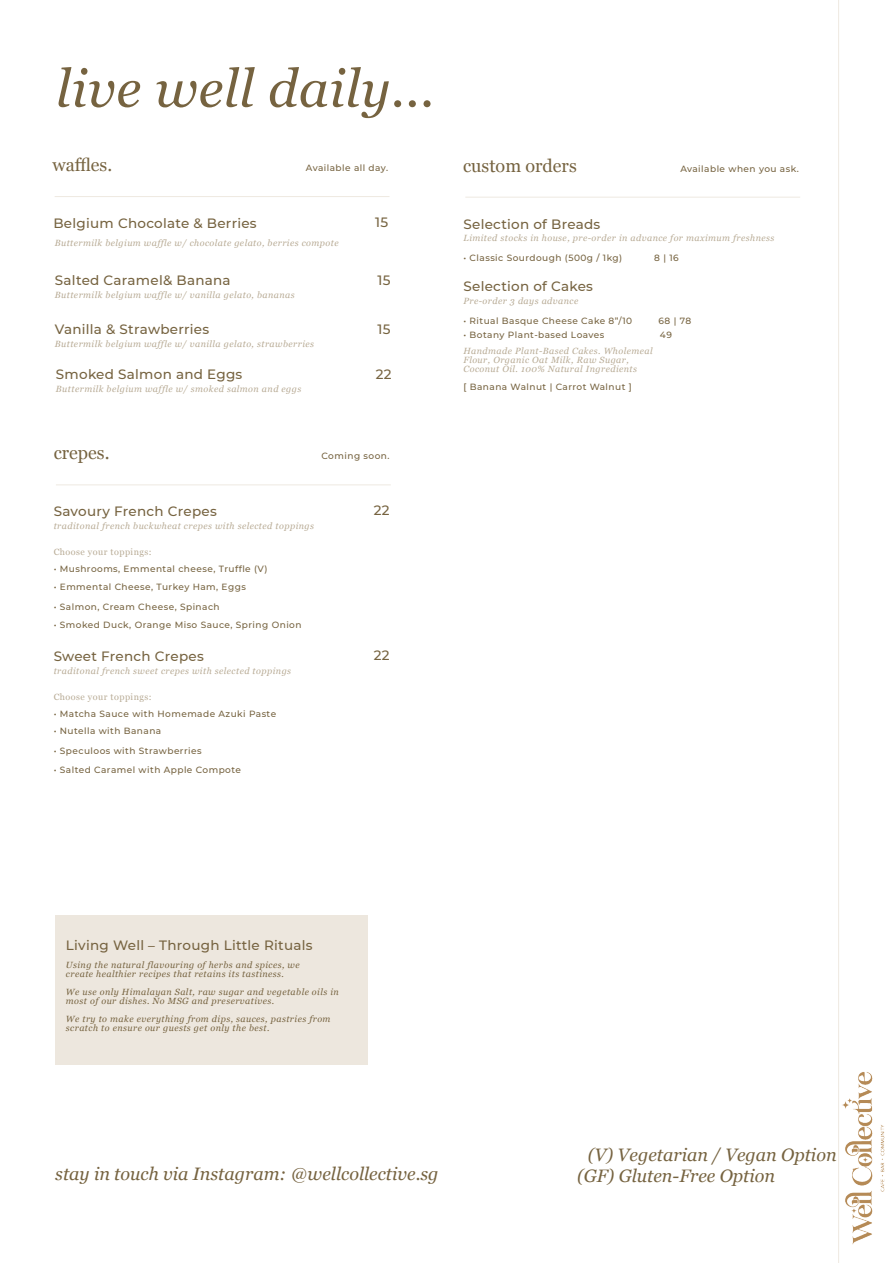
<style>
.page{position:relative;width:893px;height:1263px;background:#fff}
.page>*{position:absolute;margin:0;border:0;box-sizing:border-box;transform-origin:0 0}
.t1{font:italic 52.5px "Georgia";letter-spacing:.01em;color:#766340}
.t2{font:italic 18px "Georgia";color:#766340}
.t3{font:18px "Georgia";color:#766340}
.t4{font:500 13.5px "Montserrat";letter-spacing:.02em;color:#766340}
.t5{font:italic 9px/9px "Georgia";letter-spacing:.05em;color:#b8ab95}
.t6{font:500 9px "Montserrat";letter-spacing:.05em;color:#766340}
.t7{font:italic 9px/9px "Georgia";letter-spacing:.05em;color:#766340}
.t8{font:9px "Georgia";letter-spacing:.05em;color:#b8ab95}
</style>
<div class="page">
<hr style="left:55px;top:196px;width:334px;height:1px;background:#eee9e1">
<hr style="left:56px;top:484px;width:335px;height:1px;background:#eee9e1">
<hr style="left:465px;top:197px;width:335px;height:1px;background:#eee9e1">
<div style="left:55px;top:915px;width:313px;height:150px;background:#ede7de"></div>
<hr style="left:838px;top:0;width:1px;height:1263px;background:#eee9e1">
<img style="left:842px;top:1072px;width:43px;height:173px">
<p class="t1" style="left:56px;top:50px;width:380px">live well daily...</p>
<p class="t3" style="left:52px;top:152px;width:61px">waffles.</p>
<p class="t6" style="left:306px;top:161px;width:84px">Available all day.</p>
<p class="t4" style="left:53px;top:214px;width:205px">Belgium Chocolate &amp; Berries</p>
<p class="t5" style="left:55px;top:238px;width:285px">Buttermilk belgium waffle w/ chocolate gelato, berries compote</p>
<p class="t4" style="left:375px;top:213px;width:15px">15</p>
<p class="t4" style="left:55px;top:271px;width:177px">Salted Caramel&amp; Banana</p>
<p class="t4" style="left:378px;top:271px;width:15px">15</p>
<p class="t5" style="left:55px;top:290px;width:241px">Buttermilk belgium waffle w/ vanilla gelato, bananas</p>
<p class="t4" style="left:55px;top:320px;width:156px">Vanilla &amp; Strawberries</p>
<p class="t4" style="left:378px;top:320px;width:15px">15</p>
<p class="t5" style="left:55px;top:339px;width:261px">Buttermilk belgium waffle w/ vanilla gelato, strawberries</p>
<p class="t4" style="left:56px;top:365px;width:188px">Smoked Salmon and Eggs</p>
<p class="t4" style="left:376px;top:365px;width:17px">22</p>
<p class="t5" style="left:56px;top:384px;width:247px">Buttermilk belgium waffle w/ smoked salmon and eggs</p>
<p class="t3" style="left:54px;top:440px;width:57px">crepes.</p>
<p class="t6" style="left:322px;top:450px;width:69px">Coming soon.</p>
<p class="t4" style="left:54px;top:502px;width:165px">Savoury French Crepes</p>
<p class="t5" style="left:54px;top:521px;width:262px">traditonal french buckwheat crepes with selected toppings</p>
<p class="t8" style="left:54px;top:546px;width:99px">Choose your toppings:</p>
<p class="t6" style="left:54px;top:563px;width:215px">• Mushrooms, Emmental cheese, Truffle (V)</p>
<p class="t6" style="left:54px;top:600px;width:167px">• Salmon, Cream Cheese, Spinach</p>
<p class="t6" style="left:54px;top:580px;width:194px">• Emmental Cheese, Turkey Ham, Eggs</p>
<p class="t6" style="left:54px;top:619px;width:249px">• Smoked Duck, Orange Miso Sauce, Spring Onion</p>
<p class="t4" style="left:54px;top:647px;width:152px">Sweet French Crepes</p>
<p class="t5" style="left:54px;top:666px;width:239px">traditonal french sweet crepes with selected toppings</p>
<p class="t8" style="left:54px;top:690px;width:99px">Choose your toppings:</p>
<p class="t6" style="left:54px;top:707px;width:224px">• Matcha Sauce with Homemade Azuki Paste</p>
<p class="t6" style="left:54px;top:745px;width:149px">• Speculoos with Strawberries</p>
<p class="t6" style="left:54px;top:725px;width:109px">• Nutella with Banana</p>
<p class="t6" style="left:54px;top:763px;width:189px">• Salted Caramel with Apple Compote</p>
<p class="t4" style="left:374px;top:501px;width:17px">22</p>
<p class="t4" style="left:374px;top:646px;width:17px">22</p>
<p class="t3" style="left:463px;top:152px;width:115px">custom orders</p>
<p class="t6" style="left:680px;top:162px;width:120px">Available when you ask.</p>
<p class="t4" style="left:463px;top:215px;width:138px">Selection of Breads</p>
<p class="t5" style="left:463px;top:233px;width:312px">Limited stocks in house, pre-order in advance for maximum freshness</p>
<p class="t6" style="left:463px;top:252px;width:160px">• Classic Sourdough (500g / 1kg)</p>
<p class="t6" style="left:654px;top:252px;width:26px">8 | 16</p>
<p class="t4" style="left:463px;top:277px;width:131px">Selection of Cakes</p>
<p class="t5" style="left:463px;top:296px;width:116px">Pre-order 3 days advance</p>
<p class="t6" style="left:463px;top:314px;width:170px">• Ritual Basque Cheese Cake 8”/10</p>
<p class="t6" style="left:659px;top:314px;width:34px">68 | 78</p>
<p class="t6" style="left:463px;top:329px;width:142px">• Botany Plant-based Loaves</p>
<p class="t6" style="left:660px;top:329px;width:13px">49</p>
<p class="t5" style="left:463px;top:346px;width:191px">Handmade Plant-Based Cakes. Wholemeal<br>Flour, Organic Oat Milk, Raw Sugar,<br>Coconut Oil. 100% Natural Ingredients</p>
<p class="t6" style="left:463px;top:381px;width:170px">[ Banana Walnut | Carrot Walnut ]</p>
<p class="t4" style="left:66px;top:936px;width:248px">Living Well – Through Little Rituals</p>
<p class="t7" style="left:66px;top:960px;width:235px">Using the natural flavouring of herbs and spices, we</p>
<p class="t7" style="left:66px;top:969px;width:220px">create healthier recipes that retains its tastiness.</p>
<p class="t7" style="left:66px;top:987px;width:274px">We use only Himalayan Salt, raw sugar and vegetable oils in most of our dishes. No MSG and preservatives.</p>
<p class="t7" style="left:66px;top:1014px;width:266px">We try to make everything from dips, sauces, pastries from scratch to ensure our guests get only the best.</p>
<p class="t2" style="left:55px;top:1161px;width:385px">stay in touch via Instagram: @wellcollective.sg</p>
<p class="t2" style="left:588px;top:1141px;width:250px">(V) Vegetarian / Vegan Option</p>
<p class="t2" style="left:577px;top:1163px;width:200px">(GF) Gluten-Free Option</p>
</div>
